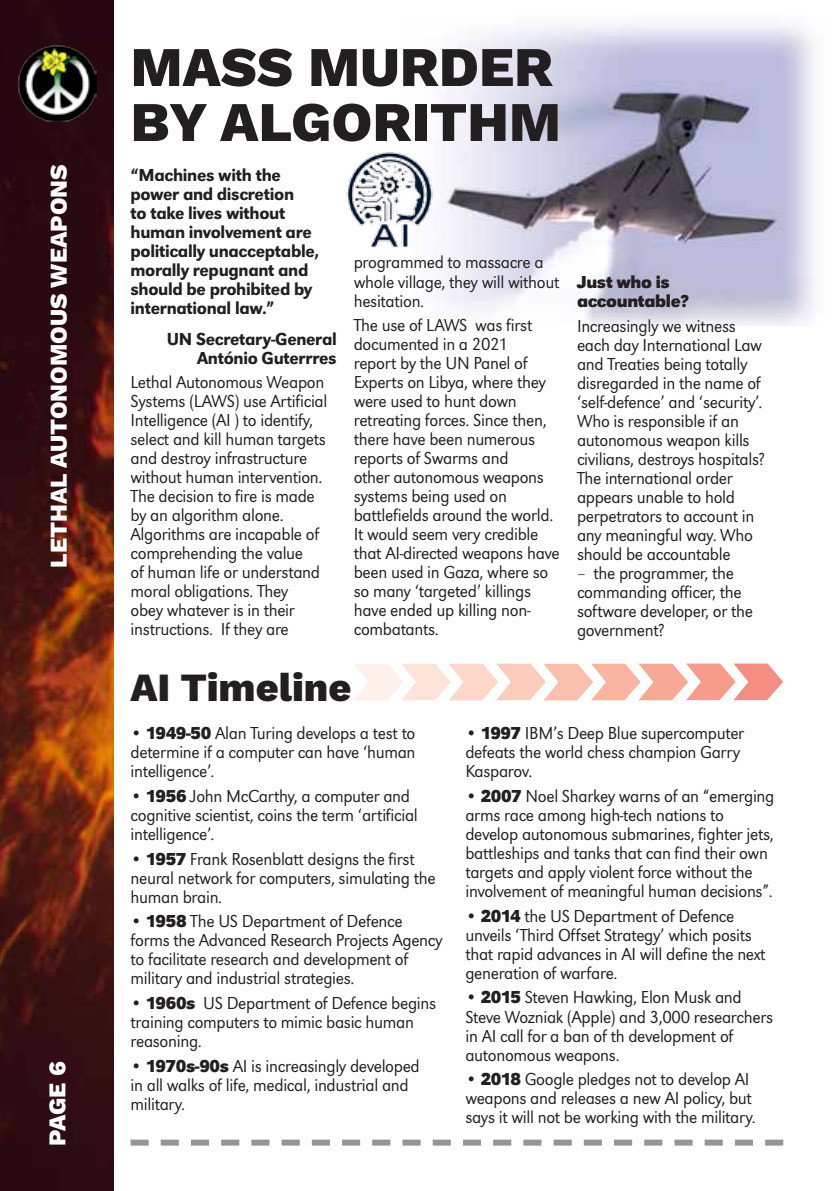
<style>
.page{position:relative;width:840px;height:1191px;background:#fff}
.page>*{position:absolute;margin:0;border:0;box-sizing:border-box;transform-origin:0 0}
.t1{font:800 55.8px/55px "Work Sans";color:#231f20}
.t2{font:800 40px "Work Sans";color:#231f20}
.t3{font:800 24px "Work Sans";color:#fff}
.t4{font:18px/19px "URW Grotesk T Ligh";letter-spacing:-.02em;color:#231f20}
.t5{font:500 18px/19px "URW Grotesk T";letter-spacing:-.02em;color:#231f20;text-align:right}
.t6{font:700 18px/19px "URW Grotesk T";letter-spacing:-.02em;color:#231f20}
.s1{font-family:"URW Grotesk T";font-weight:700}
</style>
<div class="page">
<img style="left:0;top:0;width:113px;height:1191px">
<img style="left:19px;top:45px;width:78px;height:76px">
<svg style="left:354px;top:663px;width:428px;height:37px"></svg>
<img style="left:404px;top:24px;width:411px;height:301px">
<svg style="left:130px;top:1139px;width:652px;height:6px"></svg>
<img style="left:346px;top:146px;width:97px;height:101px">
<h3 class="t3" style="left:40px;top:567px;width:404px;rotate:-90deg">LETHAL AUTONOMOUS WEAPONS</h3>
<h3 class="t3" style="left:39px;top:1145px;width:86px;rotate:-90deg">PAGE 6</h3>
<h1 class="t1" style="left:130px;top:37px;width:431px">MASS MURDER<br>BY ALGORITHM</h1>
<p class="t5" style="left:130px;top:166px;width:190px;text-align:left">“Machines with the power and discretion<br>to take lives without human involvement are politically unacceptable, morally repugnant and should be prohibited by international law.”</p>
<p class="t4" style="left:353px;top:253px;width:207px">programmed to massacre a whole village, they will without hesitation.</p>
<p class="t4" style="left:353px;top:316px;width:207px">The use of LAWS was first documented in a 2021<br>report by the UN Panel of<br>Experts on Libya, where they were used to hunt down retreating forces. Since then, there have been numerous reports of Swarms and<br>other autonomous weapons systems being used on battlefields around the world.<br>It would seem very credible that AI-directed weapons have been used in Gaza, where so so many ‘targeted’ killings have ended up killing non&shy;combatants.</p>
<p class="t5" style="left:167px;top:329px;width:171px">UN Secretary-General<br>António Guterrres</p>
<p class="t4" style="left:130px;top:373px;width:198px">Lethal Autonomous Weapon<br>Systems (LAWS) use Artificial<br>Intelligence (AI ) to identify, select and kill human targets and destroy infrastructure without human intervention.<br>The decision to fire is made by an algorithm alone.<br>Algorithms are incapable of comprehending the value<br>of human life or understand moral obligations. They<br>obey whatever is in their instructions. If they are</p>
<h2 class="t2" style="left:130px;top:656px;width:222px">AI Timeline</h2>
<p class="t6" style="left:576px;top:272px;width:114px">Just who is accountable?</p>
<p class="t4" style="left:576px;top:316px;width:189px">Increasingly we witness each day International Law and Treaties being totally disregarded in the name of ‘self-defence’ and ‘security’.<br>Who is responsible if an autonomous weapon kills civilians, destroys hospitals?<br>The international order appears unable to hold perpetrators to account in any meaningful way. Who should be accountable</p>
<p class="t4" style="left:576px;top:563px;width:177px">– the programmer, the commanding officer, the software developer, or the government?</p>
<p class="t4" style="left:130px;top:723px;width:286px;text-align:justify"><span class="s1">• 1949-50</span> Alan Turing develops a test to determine if a computer can have ‘human intelligence’.</p>
<p class="t4" style="left:130px;top:786px;width:289px"><span class="s1">• 1956</span> John McCarthy, a computer and cognitive scientist, coins the term ‘artificial intelligence’.</p>
<p class="t4" style="left:130px;top:849px;width:306px"><span class="s1">• 1957</span> Frank Rosenblatt designs the first neural network for computers, simulating the human brain.</p>
<p class="t4" style="left:130px;top:911px;width:313px"><span class="s1">• 1958</span> The US Department of Defence forms the Advanced Research Projects Agency to facilitate research and development of military and industrial strategies.</p>
<p class="t4" style="left:130px;top:993px;width:307px"><span class="s1">• 1960s</span> US Department of Defence begins training computers to mimic basic human reasoning.</p>
<p class="t4" style="left:130px;top:1056px;width:290px"><span class="s1">• 1970s-90s</span> AI is increasingly developed in all walks of life, medical, industrial and military.</p>
<p class="t4" style="left:465px;top:723px;width:280px"><span class="s1">• 1997</span> IBM’s Deep Blue supercomputer defeats the world chess champion Garry<br>Kasparov.</p>
<p class="t4" style="left:465px;top:786px;width:310px"><span class="s1">• 2007</span> Noel Sharkey warns of an “emerging arms race among high-tech nations to develop autonomous submarines, fighter jets, battleships and tanks that can find their own targets and apply violent force without the involvement of meaningful human decisions”.</p>
<p class="t4" style="left:465px;top:906px;width:301px"><span class="s1">• 2014</span> the US Department of Defence unveils ‘Third Offset Strategy’ which posits that rapid advances in AI will define the next generation of warfare.</p>
<p class="t4" style="left:465px;top:988px;width:309px"><span class="s1">• 2015</span> Steven Hawking, Elon Musk and Steve Wozniak (Apple) and 3,000 researchers in AI call for a ban of th development of autonomous weapons.</p>
<p class="t4" style="left:465px;top:1069px;width:292px"><span class="s1">• 2018</span> Google pledges not to develop AI weapons and releases a new AI policy, but says it will not be working with the military.</p>
</div>
